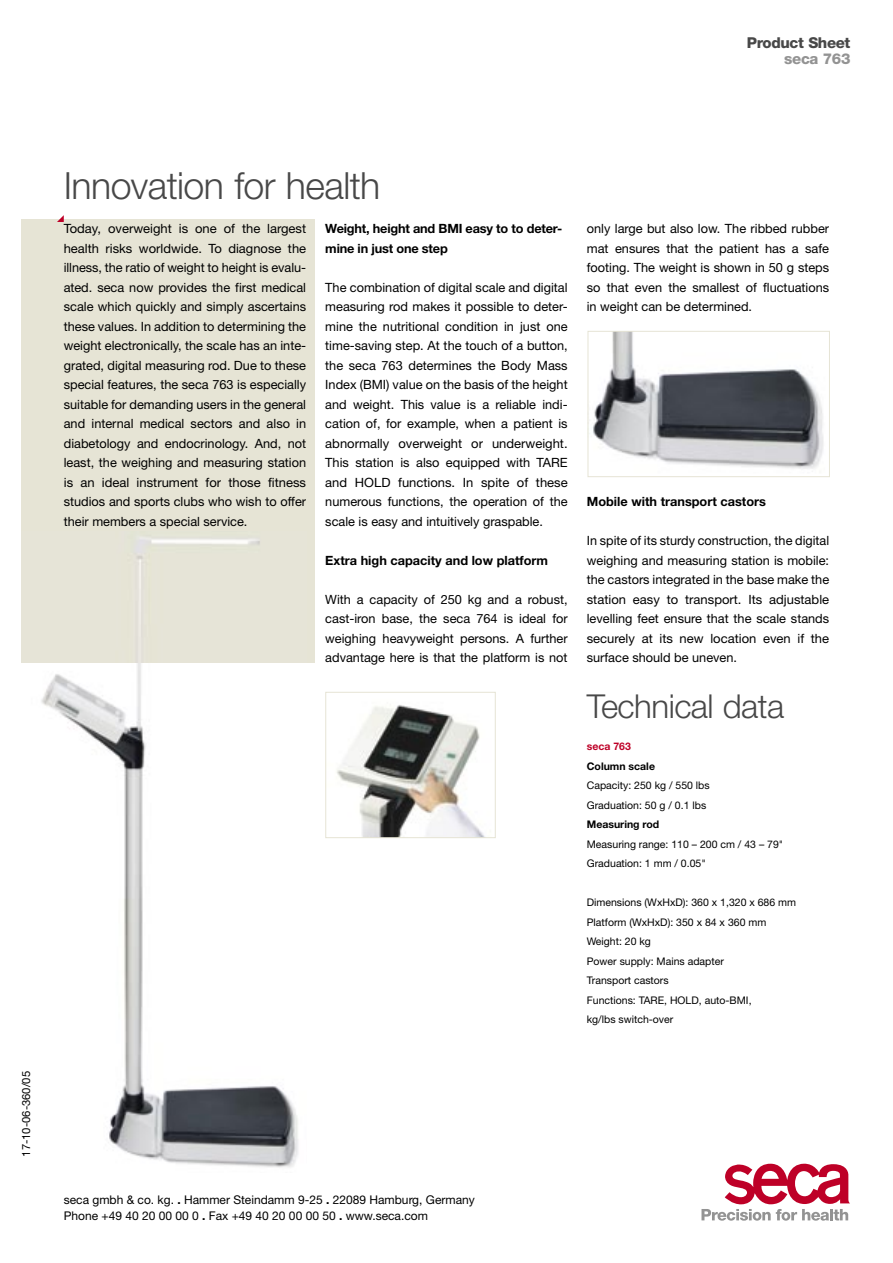
<style>
.page{position:relative;width:893px;height:1263px;background:#fff}
.page>*{position:absolute;margin:0;border:0;box-sizing:border-box;transform-origin:0 0}
.t1{font:300 37.5px "Helvetica Neue";letter-spacing:-.015em;color:#484848}
.t2{font:300 33px "Helvetica Neue";letter-spacing:-.015em;color:#484848}
.t3{font:800 15px "Helvetica Neue";letter-spacing:-.025em;color:#484848}
.t4{font:800 15px "Helvetica Neue";letter-spacing:-.025em;color:#939393}
.t5{font:12.75px/19.5px "Helvetica Neue";color:#000;text-align:justify}
.t6{font:700 12.75px/19.5px "Helvetica Neue";color:#000}
.t7{font:12px/16.5px "Helvetica Neue";color:#000}
.t8{font:11.25px "Helvetica Neue";color:#000}
.t9{font:10.5px/19.5px "Helvetica Neue";color:#000}
.t10{font:700 10.5px "Helvetica Neue";color:#000}
.t11{font:700 10.5px "Helvetica Neue";color:#be0027}
.s1{font-weight:700}
</style>
<div class="page">
<div style="left:21px;top:219px;width:294px;height:443px;background:#e6e4d5"></div>
<img style="left:21px;top:662px;width:285px;height:506px">
<img style="left:336px;top:705px;width:148px;height:131px">
<div style="left:325px;top:692px;width:171px;height:146px;border:1px solid #e6e4d5"></div>
<img style="left:593px;top:333px;width:231px;height:136px">
<div style="left:587px;top:331px;width:243px;height:146px;border:1px solid #e6e4d5"></div>
<img style="left:135px;top:537px;width:125px;height:125px">
<svg style="left:701px;top:1163px;width:149px;height:58px"></svg>
<svg style="left:57px;top:215px;width:7px;height:7px"></svg>
<p class="t3" style="left:747px;top:33px;width:105px">Product Sheet</p>
<p class="t4" style="left:784px;top:50px;width:68px">seca 763</p>
<p class="t8" style="left:19px;top:1157px;width:87px;rotate:-90deg">17-10-06-360/05</p>
<h1 class="t1" style="left:64px;top:163px;width:318px">Innovation for health</h1>
<p class="t5" style="left:64px;top:219px;width:244px">Today, overweight is one of the largest health risks worldwide. To diagnose the illness, the ratio of weight to height is evalu&shy;ated. seca now provides the first medical scale which quickly and simply ascertains these values. In addition to determining the weight electronically, the scale has an inte&shy;grated, digital measuring rod. Due to these special features, the seca 763 is especially suitable for demanding users in the general and internal medical sectors and also in diabetology and endocrinology. And, not least, the weighing and measuring station is an ideal instrument for those fitness studios and sports clubs who wish to offer their members a special service.</p>
<p class="t6" style="left:325px;top:219px;width:238px">Weight, height and BMI easy to to deter&shy;mine in just one step</p>
<p class="t5" style="left:325px;top:277px;width:244px">The combination of digital scale and digital measuring rod makes it possible to deter&shy;mine the nutritional condition in just one time-saving step. At the touch of a button, the seca 763 determines the Body Mass Index (BMI) value on the basis of the height and weight. This value is a reliable indi&shy;cation of, for example, when a patient is abnormally overweight or underweight.<br>This station is also equipped with TARE and HOLD functions. In spite of these numerous functions, the operation of the scale is easy and intuitively graspable.</p>
<p class="t6" style="left:325px;top:550px;width:224px">Extra high capacity and low platform</p>
<p class="t5" style="left:325px;top:589px;width:244px">With a capacity of 250 kg and a robust, cast-iron base, the seca 764 is ideal for weighing heavyweight persons. A further advantage here is that the platform is not</p>
<p class="t5" style="left:587px;top:219px;width:244px">only large but also low. The ribbed rubber mat ensures that the patient has a safe footing. The weight is shown in 50 g steps so that even the smallest of fluctuations in weight can be determined.</p>
<p class="t6" style="left:587px;top:492px;width:181px">Mobile with transport castors</p>
<p class="t5" style="left:587px;top:531px;width:244px">In spite of its sturdy construction, the digital weighing and measuring station is mobile: the castors integrated in the base make the station easy to transport. Its adjustable levelling feet ensure that the scale stands securely at its new location even if the surface should be uneven.</p>
<h2 class="t2" style="left:587px;top:686px;width:199px">Technical data</h2>
<p class="t11" style="left:587px;top:740px;width:46px">seca 763</p>
<p class="t10" style="left:587px;top:759px;width:70px">Column scale</p>
<p class="t9" style="left:587px;top:775px;width:124px">Capacity: 250 kg / 550 lbs<br>Graduation: 50 g / 0.1 lbs</p>
<p class="t10" style="left:587px;top:818px;width:74px">Measuring rod</p>
<p class="t9" style="left:587px;top:834px;width:198px">Measuring range: 110 – 200 cm / 43 – 79"<br>Graduation: 1 mm / 0.05"</p>
<p class="t9" style="left:587px;top:892px;width:211px">Dimensions (WxHxD): 360 x 1,320 x 686 mm<br>Platform (WxHxD): 350 x 84 x 360 mm<br>Weight: 20 kg<br>Power supply: Mains adapter<br>Transport castors<br>Functions: TARE, HOLD, auto-BMI,<br>kg/lbs switch-over</p>
<p class="t7" style="left:64px;top:1191px;width:412px">seca gmbh &amp; co. kg. <span class="s1">.</span> Hammer Steindamm 9-25 <span class="s1">.</span> 22089 Hamburg, Germany<br>Phone +49 40 20 00 00 0 <span class="s1">.</span> Fax +49 40 20 00 00 50 <span class="s1">.</span> www.seca.com</p>
</div>
